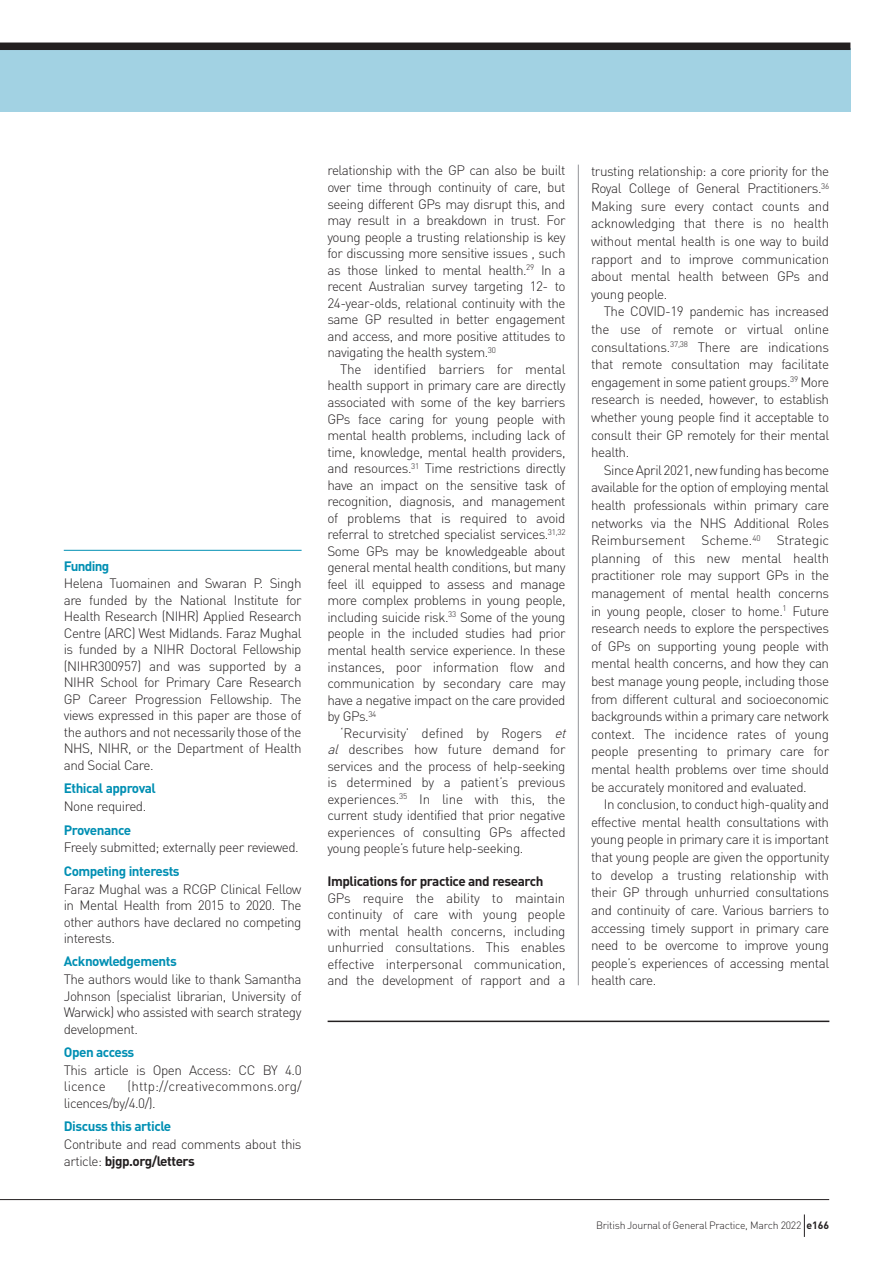
<style>
.page{position:relative;width:893px;height:1263px;background:#fff}
.page>*{position:absolute;margin:0;border:0;box-sizing:border-box;transform-origin:0 0}
.t1{font:300 13.5px/16.5px "DIN";letter-spacing:-.035em;color:#231f20;text-align:justify}
.t2{font:700 13.5px "DIN";letter-spacing:-.035em;color:#008fb3}
.t3{font:300 13.5px/16.5px "DIN";letter-spacing:.005em;color:#231f20}
.t4{font:700 13.5px "DIN";letter-spacing:-.035em;color:#231f20}
.t5{font:300 10.5px "DIN";letter-spacing:-.025em;color:#231f20}
.s1{font-weight:700}
.s2{font-style:italic}
</style>
<div class="page">
<div style="left:0;top:48px;width:850px;height:64px;background:#a2d2e3"></div>
<div style="left:0;top:43px;width:850px;height:7px;background:#231f20"></div>
<hr style="left:578px;top:165px;width:1px;height:820px;background:#939598">
<hr style="left:64px;top:550px;width:238px;height:1px;background:#008fb3">
<hr style="left:328px;top:1020px;width:501px;height:2px;background:#231f20">
<hr style="left:0;top:1199px;width:829px;height:1px;background:#231f20">
<svg style="left:804px;top:1214px;width:1px;height:23px"></svg>
<p class="t2" style="left:64px;top:557px;width:47px">Funding</p>
<p class="t1" style="left:64px;top:575px;width:239px">Helena Tuomainen and Swaran P. Singh are funded by the National Institute for Health Research (NIHR) Applied Research Centre (ARC) West Midlands. Faraz Mughal is funded by a NIHR Doctoral Fellowship (NIHR300957) and was supported by a NIHR School for Primary Care Research GP Career Progression Fellowship. The views expressed in this paper are those of the authors and not necessarily those of the NHS, NIHR, or the Department of Health and Social Care.</p>
<p class="t2" style="left:64px;top:779px;width:94px">Ethical approval</p>
<p class="t1" style="left:64px;top:798px;width:84px">None required.</p>
<p class="t2" style="left:64px;top:821px;width:69px">Provenance</p>
<p class="t1" style="left:64px;top:839px;width:237px">Freely submitted; externally peer reviewed.</p>
<p class="t2" style="left:64px;top:862px;width:117px">Competing interests</p>
<p class="t1" style="left:64px;top:880px;width:239px">Faraz Mughal was a RCGP Clinical Fellow in Mental Health from 2015 to 2020. The other authors have declared no competing interests.</p>
<p class="t2" style="left:64px;top:953px;width:115px">Acknowledgements</p>
<p class="t1" style="left:64px;top:971px;width:239px">The authors would like to thank Samantha Johnson (specialist librarian, University of Warwick) who assisted with search strategy development.</p>
<p class="t2" style="left:64px;top:1043px;width:72px">Open access</p>
<p class="t1" style="left:64px;top:1062px;width:239px">This article is Open Access: CC BY 4.0 licence</p>
<p class="t3" style="left:64px;top:1078px;width:239px;text-indent:64px">(http://creativecommons.org/ licences/by/4.0/).</p>
<p class="t2" style="left:64px;top:1117px;width:109px">Discuss this article</p>
<p class="t1" style="left:64px;top:1136px;width:239px">Contribute and read comments about this article: <span class="s1">bjgp.org/letters</span></p>
<p class="t1" style="left:327px;top:162px;width:240px">relationship with the GP can also be built over time through continuity of care, but seeing different GPs may disrupt this, and may result in a breakdown in trust. For young people a trusting relationship is key for discussing more sensitive issues , such as those linked to mental health.<sup>29</sup> In a recent Australian survey targeting 12- to 24-year-olds, relational continuity with the same GP resulted in better engagement and access, and more positive attitudes to navigating the health system.<sup>30</sup></p>
<p class="t1" style="left:327px;top:361px;width:240px;text-indent:13px">The identified barriers for mental health support in primary care are directly associated with some of the key barriers GPs face caring for young people with mental health problems, including lack of time, knowledge, mental health providers, and resources.<sup>31</sup> Time restrictions directly have an impact on the sensitive task of recognition, diagnosis, and management of problems that is required to avoid referral to stretched specialist services.<sup>31,32<br></sup>Some GPs may be knowledgeable about general mental health conditions, but many feel ill equipped to assess and manage more complex problems in young people, including suicide risk.<sup>33</sup> Some of the young people in the included studies had prior mental health service experience. In these instances, poor information flow and communication by secondary care may have a negative impact on the care provided by GPs.<sup>34</sup></p>
<p class="t1" style="left:327px;top:724px;width:244px;text-align:left;text-indent:13px">‘Recurvisity’ defined by Rogers <span class="s2">et al</span> describes how future demand for services and the process of help-seeking is determined by a patient’s previous experiences.<sup>35</sup> In line with this, the current study identified that prior negative experiences of consulting GPs affected young people’s future help-seeking.</p>
<p class="t4" style="left:327px;top:872px;width:217px">Implications for practice and research</p>
<p class="t1" style="left:327px;top:889px;width:240px">GPs require the ability to maintain continuity of care with young people with mental health concerns, including unhurried consultations. This enables effective interpersonal communication, and the development of rapport and a</p>
<p class="t1" style="left:591px;top:162px;width:240px;line-height:17.5px">trusting relationship: a core priority for the Royal College of General Practitioners.<sup>36<br></sup>Making sure every contact counts and acknowledging that there is no health without mental health is one way to build rapport and to improve communication about mental health between GPs and young people.</p>
<p class="t1" style="left:591px;top:303px;width:240px;line-height:17.5px;text-indent:13px">The COVID-19 pandemic has increased the use of remote or virtual online consultations.<sup>37,38</sup> There are indications that remote consultation may facilitate engagement in some patient groups.<sup>39</sup> More research is needed, however, to establish whether young people find it acceptable to consult their GP remotely for their mental health.</p>
<p class="t1" style="left:591px;top:461px;width:240px;line-height:17.5px;text-indent:13px">Since April 2021, new funding has become available for the option of employing mental health professionals within primary care networks via the NHS Additional Roles Reimbursement Scheme.<sup>40</sup> Strategic planning of this new mental health practitioner role may support GPs in the management of mental health concerns in young people, closer to home.<sup>1</sup> Future research needs to explore the perspectives of GPs on supporting young people with mental health concerns, and how they can best manage young people, including those from different cultural and socioeconomic backgrounds within a primary care network context. The incidence rates of young people presenting to primary care for mental health problems over time should be accurately monitored and evaluated.</p>
<p class="t1" style="left:591px;top:795px;width:240px;line-height:17.5px;text-indent:13px">In conclusion, to conduct high-quality and effective mental health consultations with young people in primary care it is important that young people are given the opportunity to develop a trusting relationship with their GP through unhurried consultations and continuity of care. Various barriers to accessing timely support in primary care need to be overcome to improve young people’s experiences of accessing mental health care.</p>
<p class="t5" style="left:596px;top:1219px;width:235px">British Journal of General Practice, March 2022 <span class="s1">e166</span></p>
</div>
